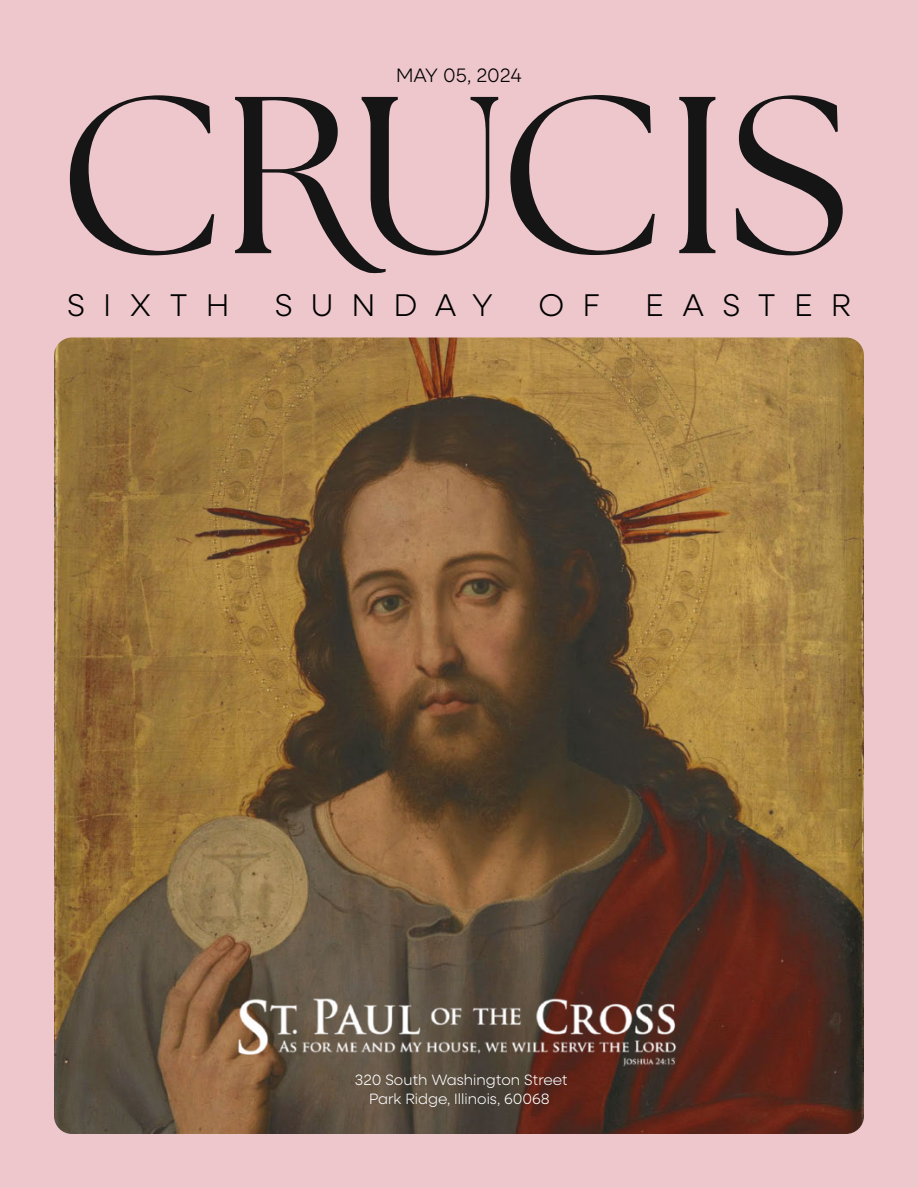
<style>
.page{position:relative;width:918px;height:1188px;background:#eec7cd}
.page>*{position:absolute;margin:0;border:0;box-sizing:border-box;transform-origin:0 0}
.t1{font:300 31.5px "Neulis Sans";letter-spacing:.59em;color:#000}
.t2{font:300 19.5px "Neulis Sans";letter-spacing:-.01em;color:#000}
.t3{font:300 15px/19px "Neulis Sans";color:#fff;text-align:center}
</style>
<div class="page">
<img style="left:54px;top:338px;width:810px;height:796px">
<img style="left:231px;top:998px;width:456px;height:70px">
<svg style="left:70px;top:95px;width:144px;height:160px"></svg>
<svg style="left:235px;top:97px;width:263px;height:176px"></svg>
<svg style="left:679px;top:97px;width:36px;height:156px"></svg>
<svg style="left:736px;top:95px;width:107px;height:160px"></svg>
<svg style="left:510px;top:95px;width:145px;height:160px"></svg>
<h2 class="t2" style="left:396px;top:62px;width:127px">MAY 05, 2024</h2>
<h1 class="t1" style="left:67px;top:283px;width:164px">SIXTH</h1>
<h1 class="t1" style="left:275px;top:283px;width:220px">SUNDAY</h1>
<h1 class="t1" style="left:538px;top:283px;width:63px">O F</h1>
<h1 class="t1" style="left:645px;top:283px;width:207px">EASTER</h1>
<p class="t3" style="left:355px;top:1070px;width:214px">320 South Washington Street<br>Park Ridge, Illinois, 60068</p>
</div>
